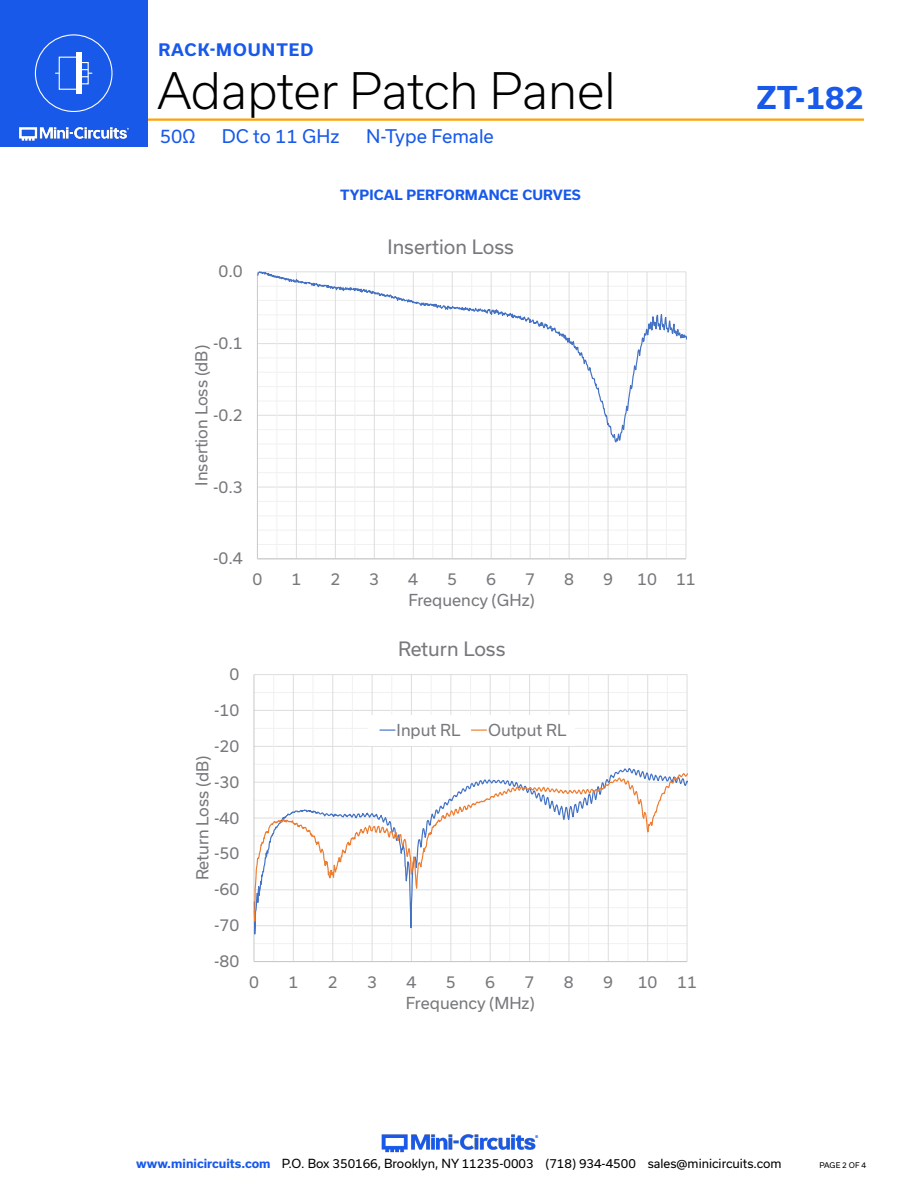
<style>
.page{position:relative;width:918px;height:1188px;background:#fff}
.page>*{position:absolute;margin:0;border:0;box-sizing:border-box;transform-origin:0 0}
.t1{font:300 48px "Usual";letter-spacing:-.005em;color:#000}
.t2{font:700 30px "Usual";color:#1859ea}
.t3{font:18.9px "Usual";color:#77787b}
.t4{font:18px "Usual";color:#1859ea}
.t5{font:700 16.5px "Usual";letter-spacing:.065em;color:#1859ea}
.t6{font:15.75px "Usual";color:#77787b}
.Blue_Headers{font:700 13.5px "Usual";letter-spacing:.015em;color:#1859ea}
.t7{font:12px "Usual";color:#000}
.t8{font:7.5px "Usual";color:#000}
.s1{font-weight:700;color:#1859ea}
</style>
<div class="page">
<img style="left:381px;top:1134px;width:158px;height:19px">
<hr style="left:129px;top:118px;width:735px;height:3px;background:#ffa300">
<div style="left:0;top:0;width:148px;height:147px;background:#1859ea"></div>
<img style="left:19px;top:126px;width:110px;height:15px">
<div style="left:35px;top:34px;width:78px;height:78px;border:1px solid #fff;border-radius:50%"></div>
<div style="left:59px;top:57px;width:20px;height:33px;border:1px solid #fff"></div>
<div style="left:76px;top:53px;width:6px;height:41px;background:#fff"></div>
<svg style="left:82px;top:69px;width:10px;height:8px"></svg>
<hr style="left:257px;top:544px;width:429px;height:1px;background:#f1f1f2">
<hr style="left:257px;top:530px;width:429px;height:1px;background:#f1f1f2">
<hr style="left:257px;top:516px;width:429px;height:1px;background:#f1f1f2">
<hr style="left:257px;top:501px;width:429px;height:1px;background:#f1f1f2">
<hr style="left:257px;top:472px;width:429px;height:1px;background:#f1f1f2">
<hr style="left:257px;top:458px;width:429px;height:1px;background:#f1f1f2">
<hr style="left:257px;top:487px;width:429px;height:1px;background:#dcddde">
<hr style="left:277px;top:272px;width:1px;height:287px;background:#f1f1f2">
<hr style="left:316px;top:272px;width:1px;height:287px;background:#f1f1f2">
<hr style="left:355px;top:272px;width:1px;height:287px;background:#f1f1f2">
<hr style="left:393px;top:272px;width:1px;height:287px;background:#f1f1f2">
<hr style="left:432px;top:272px;width:1px;height:287px;background:#f1f1f2">
<hr style="left:471px;top:272px;width:1px;height:287px;background:#f1f1f2">
<hr style="left:510px;top:272px;width:1px;height:287px;background:#f1f1f2">
<hr style="left:549px;top:272px;width:1px;height:287px;background:#f1f1f2">
<hr style="left:588px;top:272px;width:1px;height:287px;background:#f1f1f2">
<hr style="left:627px;top:272px;width:1px;height:287px;background:#f1f1f2">
<hr style="left:666px;top:272px;width:1px;height:287px;background:#f1f1f2">
<hr style="left:296px;top:272px;width:1px;height:287px;background:#dcddde">
<hr style="left:335px;top:272px;width:1px;height:287px;background:#dcddde">
<hr style="left:374px;top:272px;width:1px;height:287px;background:#dcddde">
<hr style="left:413px;top:272px;width:1px;height:287px;background:#dcddde">
<hr style="left:452px;top:272px;width:1px;height:287px;background:#dcddde">
<hr style="left:491px;top:272px;width:1px;height:287px;background:#dcddde">
<hr style="left:530px;top:272px;width:1px;height:287px;background:#dcddde">
<hr style="left:569px;top:272px;width:1px;height:287px;background:#dcddde">
<hr style="left:608px;top:272px;width:1px;height:287px;background:#dcddde">
<hr style="left:647px;top:272px;width:1px;height:287px;background:#dcddde">
<hr style="left:686px;top:272px;width:1px;height:287px;background:#dcddde">
<hr style="left:257px;top:272px;width:1px;height:287px;background:#c6c8ca">
<hr style="left:257px;top:559px;width:429px;height:1px;background:#c6c8ca">
<svg style="left:257px;top:272px;width:430px;height:174px"></svg>
<hr style="left:254px;top:764px;width:433px;height:1px;background:#f1f1f2">
<hr style="left:254px;top:728px;width:433px;height:1px;background:#f1f1f2">
<hr style="left:254px;top:692px;width:433px;height:1px;background:#f1f1f2">
<hr style="left:254px;top:746px;width:433px;height:1px;background:#dcddde">
<hr style="left:254px;top:710px;width:433px;height:1px;background:#dcddde">
<hr style="left:254px;top:674px;width:433px;height:1px;background:#dcddde">
<hr style="left:273px;top:675px;width:1px;height:287px;background:#f1f1f2">
<hr style="left:313px;top:675px;width:1px;height:287px;background:#f1f1f2">
<hr style="left:352px;top:675px;width:1px;height:287px;background:#f1f1f2">
<hr style="left:391px;top:675px;width:1px;height:287px;background:#f1f1f2">
<hr style="left:431px;top:675px;width:1px;height:287px;background:#f1f1f2">
<hr style="left:470px;top:675px;width:1px;height:287px;background:#f1f1f2">
<hr style="left:510px;top:675px;width:1px;height:287px;background:#f1f1f2">
<hr style="left:549px;top:675px;width:1px;height:287px;background:#f1f1f2">
<hr style="left:588px;top:675px;width:1px;height:287px;background:#f1f1f2">
<hr style="left:628px;top:675px;width:1px;height:287px;background:#f1f1f2">
<hr style="left:667px;top:675px;width:1px;height:287px;background:#f1f1f2">
<hr style="left:293px;top:675px;width:1px;height:287px;background:#dcddde">
<hr style="left:332px;top:675px;width:1px;height:287px;background:#dcddde">
<hr style="left:372px;top:675px;width:1px;height:287px;background:#dcddde">
<hr style="left:411px;top:675px;width:1px;height:287px;background:#dcddde">
<hr style="left:451px;top:675px;width:1px;height:287px;background:#dcddde">
<hr style="left:490px;top:675px;width:1px;height:287px;background:#dcddde">
<hr style="left:529px;top:675px;width:1px;height:287px;background:#dcddde">
<hr style="left:569px;top:675px;width:1px;height:287px;background:#dcddde">
<hr style="left:608px;top:675px;width:1px;height:287px;background:#dcddde">
<hr style="left:647px;top:675px;width:1px;height:287px;background:#dcddde">
<hr style="left:687px;top:675px;width:1px;height:287px;background:#dcddde">
<hr style="left:254px;top:675px;width:1px;height:287px;background:#c6c8ca">
<svg style="left:254px;top:772px;width:434px;height:190px"></svg>
<div style="left:369px;top:715px;width:206px;height:30px;background:#fff"></div>
<svg style="left:380px;top:730px;width:15px;height:1px"></svg>
<svg style="left:471px;top:730px;width:16px;height:1px"></svg>
<p class="t5" style="left:158px;top:40px;width:157px">RACK-MOUNTED</p>
<h1 class="t1" style="left:158px;top:63px;width:460px">Adapter Patch Panel</h1>
<p class="t4" style="left:160px;top:126px;width:37px">50Ω</p>
<p class="t4" style="left:222px;top:126px;width:119px">DC to 11 GHz</p>
<p class="t4" style="left:366px;top:126px;width:129px">N-Type Female</p>
<p class="Blue_Headers" style="left:340px;top:188px;width:242px">TYPICAL PERFORMANCE CURVES</p>
<p class="t6" style="left:218px;top:262px;width:26px">0.0</p>
<p class="t6" style="left:213px;top:334px;width:31px">-0.1</p>
<p class="t6" style="left:193px;top:486px;width:142px;rotate:-90deg">Insertion Loss (dB)</p>
<p class="t6" style="left:213px;top:406px;width:31px">-0.2</p>
<p class="t6" style="left:213px;top:478px;width:31px">-0.3</p>
<p class="t3" style="left:387px;top:236px;width:128px">Insertion Loss</p>
<p class="t6" style="left:213px;top:549px;width:31px">-0.4</p>
<p class="t6" style="left:252px;top:570px;width:11px">0</p>
<p class="t6" style="left:291px;top:570px;width:11px">1</p>
<p class="t6" style="left:330px;top:570px;width:11px">2</p>
<p class="t6" style="left:369px;top:570px;width:11px">3</p>
<p class="t6" style="left:408px;top:570px;width:11px">4</p>
<p class="t6" style="left:447px;top:570px;width:11px">5</p>
<p class="t6" style="left:486px;top:570px;width:11px">6</p>
<p class="t6" style="left:525px;top:570px;width:11px">7</p>
<p class="t6" style="left:564px;top:570px;width:11px">8</p>
<p class="t6" style="left:603px;top:570px;width:11px">9</p>
<p class="t6" style="left:637px;top:570px;width:60px">10 11</p>
<p class="t6" style="left:408px;top:591px;width:128px">Frequency (GHz)</p>
<p class="t6" style="left:229px;top:665px;width:11px">0</p>
<p class="t6" style="left:214px;top:701px;width:27px">-10</p>
<p class="t6" style="left:214px;top:737px;width:27px">-20</p>
<p class="t6" style="left:194px;top:880px;width:126px;rotate:-90deg">Return Loss (dB)</p>
<p class="t6" style="left:214px;top:773px;width:27px">-30</p>
<p class="t6" style="left:214px;top:809px;width:27px">-40</p>
<p class="t6" style="left:214px;top:844px;width:27px">-50</p>
<p class="t6" style="left:214px;top:880px;width:27px">-60</p>
<p class="t6" style="left:214px;top:916px;width:27px">-70</p>
<p class="t6" style="left:214px;top:952px;width:27px">-80</p>
<p class="t3" style="left:398px;top:638px;width:109px">Return Loss</p>
<p class="t6" style="left:397px;top:721px;width:65px">Input RL</p>
<p class="t6" style="left:488px;top:721px;width:80px">Output RL</p>
<p class="t6" style="left:249px;top:973px;width:11px">0</p>
<p class="t6" style="left:288px;top:973px;width:11px">1</p>
<p class="t6" style="left:328px;top:973px;width:11px">2</p>
<p class="t6" style="left:367px;top:973px;width:11px">3</p>
<p class="t6" style="left:406px;top:973px;width:11px">4</p>
<p class="t6" style="left:446px;top:973px;width:11px">5</p>
<p class="t6" style="left:485px;top:973px;width:11px">6</p>
<p class="t6" style="left:525px;top:973px;width:11px">7</p>
<p class="t6" style="left:564px;top:973px;width:11px">8</p>
<p class="t6" style="left:603px;top:973px;width:11px">9</p>
<p class="t6" style="left:638px;top:973px;width:61px">10 11</p>
<p class="t6" style="left:406px;top:994px;width:130px">Frequency (MHz)</p>
<h2 class="t2" style="left:757px;top:80px;width:109px">ZT-182</h2>
<p class="t7" style="left:136px;top:1157px;width:647px"><span class="s1">www.minicircuits.com</span> P.O. Box 350166, Brooklyn, NY 11235-0003 (718) 934-4500 sales@minicircuits.com</p>
<p class="t8" style="left:819px;top:1161px;width:48px">PAGE 2 OF 4</p>
</div>
